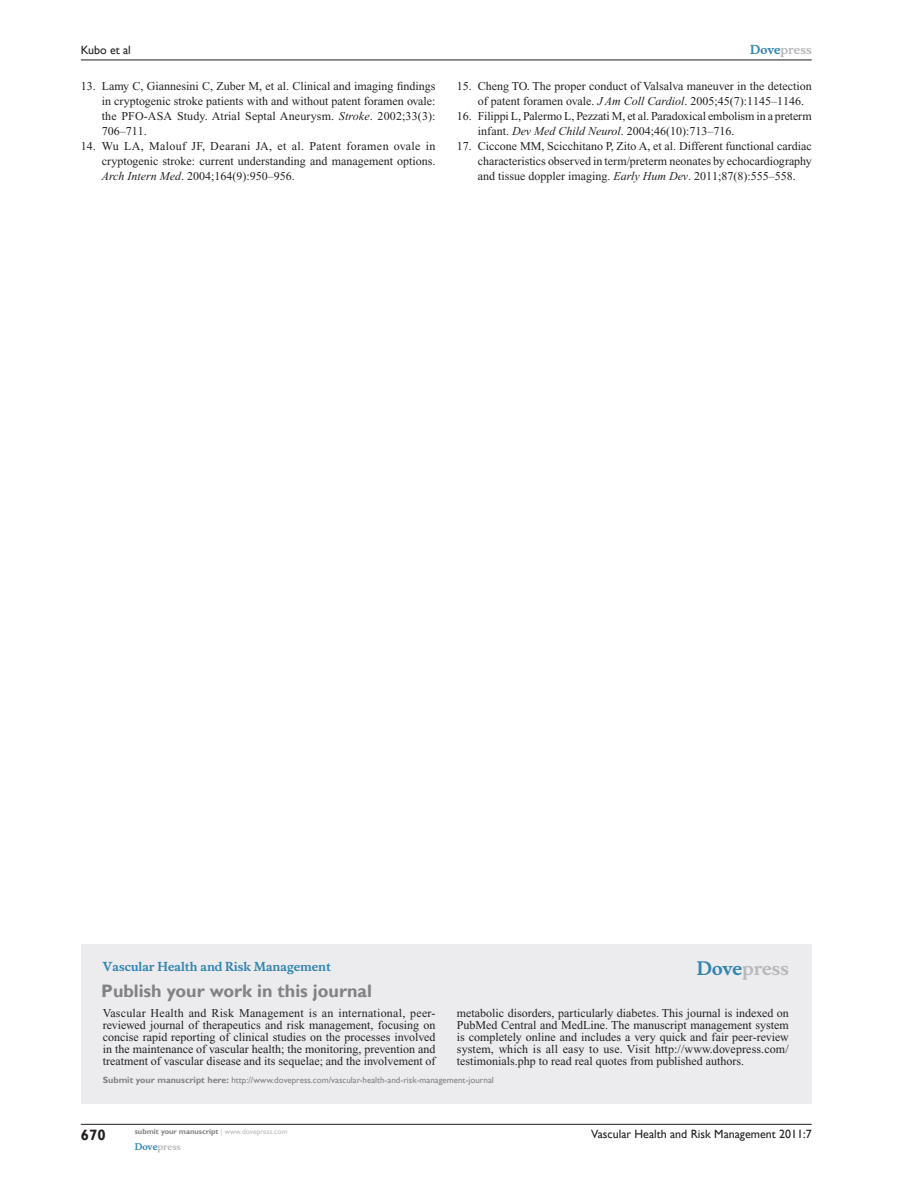
<style>
.page{position:relative;width:918px;height:1188px;background:#fff}
.page>*{position:absolute;margin:0;border:0;box-sizing:border-box;transform-origin:0 0}
.t1{font:700 18px "Gill Sans";color:#808285}
.t2{font:700 18px "Musee";color:#b8b9bc}
.t3{font:700 15px "Gill Sans";color:#231f20}
.t4{font:12px/15px "Times New Roman";color:#231f20;text-align:justify}
.t5{font:12px "Gill Sans";color:#231f20}
.t6{font:700 12px "Musee";color:#3485ae}
.t7{font:700 12px "Musee";color:#b8b9bc}
.t8{font:9px "Gill Sans";color:#808285}
.t9{font:700 9px "Musee";color:#b8b9bc}
.t10{font:700 7.5px "Gill Sans";color:#808285}
.s1{font-style:italic}
.s2{color:#3485ae}
.s3{font-weight:700}
.s4{font-weight:400;color:#b8b9bc}
</style>
<div class="page">
<div style="left:81px;top:944px;width:731px;height:159px;background:#ececee"></div>
<hr style="left:81px;top:1124px;width:731px;height:1px;background:#231f20">
<hr style="left:81px;top:60px;width:731px;height:1px;background:#231f20">
<p class="t5" style="left:81px;top:43px;width:52px">Kubo et al</p>
<p class="t4" style="left:102px;top:79px;width:335px;text-indent:-21px">13. Lamy C, Giannesini C, Zuber M, et al. Clinical and imaging findings in cryptogenic stroke patients with and without patent foramen ovale: the PFO-ASA Study. Atrial Septal Aneurysm. <span class="s1">Stroke</span>. 2002;33(3):<br>706–711.</p>
<p class="t4" style="left:102px;top:139px;width:335px;text-indent:-21px">14. Wu LA, Malouf JF, Dearani JA, et al. Patent foramen ovale in cryptogenic stroke: current understanding and management options.<br><span class="s1">Arch Intern Med</span>. 2004;164(9):950–956.</p>
<p class="t7" style="left:750px;top:43px;width:63px"><span class="s2">Dove</span>press</p>
<p class="t4" style="left:478px;top:79px;width:335px;text-indent:-21px">15. Cheng TO. The proper conduct of Valsalva maneuver in the detection of patent foramen ovale. <span class="s1">J Am Coll Cardiol</span>. 2005;45(7):1145–1146.</p>
<p class="t4" style="left:478px;top:109px;width:335px;text-indent:-21px">16. Filippi L, Palermo L, Pezzati M, et al. Paradoxical embolism in a preterm infant. <span class="s1">Dev Med Child Neurol</span>. 2004;46(10):713–716.</p>
<p class="t4" style="left:478px;top:139px;width:335px;text-indent:-21px">17. Ciccone MM, Scicchitano P, Zito A, et al. Different functional cardiac characteristics observed in term/preterm neonates by echocardiography and tissue doppler imaging. <span class="s1">Early Hum Dev</span>. 2011;87(8):555–558.</p>
<p class="t6" style="left:103px;top:959px;width:230px">Vascular Health and Risk Management</p>
<h1 class="t1" style="left:101px;top:980px;width:272px">Publish your work in this journal</h1>
<h1 class="t2" style="left:697px;top:958px;width:94px"><span class="s2">Dove</span>press</h1>
<p class="t4" style="left:103px;top:1007px;width:334px;line-height:12px">Vascular Health and Risk Management is an international, peer&shy;reviewed journal of therapeutics and risk management, focusing on concise rapid reporting of clinical studies on the processes involved in the maintenance of vascular health; the monitoring, prevention and treatment of vascular disease and its sequelae; and the involvement of</p>
<p class="t4" style="left:457px;top:1007px;width:333px;line-height:12px">metabolic disorders, particularly diabetes. This journal is indexed on PubMed Central and MedLine. The manuscript management system is completely online and includes a very quick and fair peer-review system, which is all easy to use. Visit http://www.dovepress.com/ testimonials.php to read real quotes from published authors.</p>
<p class="t8" style="left:103px;top:1075px;width:393px"><span class="s3">Submit your manuscript here:</span> http://www.dovepress.com/vascular-health-and-risk-management-journal</p>
<p class="t3" style="left:81px;top:1126px;width:26px">670</p>
<p class="t10" style="left:135px;top:1127px;width:154px">submit your manuscript <span class="s4">| www.dovepress.com</span></p>
<p class="t9" style="left:135px;top:1141px;width:48px"><span class="s2">Dove</span>press</p>
<p class="t5" style="left:591px;top:1127px;width:222px">Vascular Health and Risk Management 2011:7</p>
</div>
